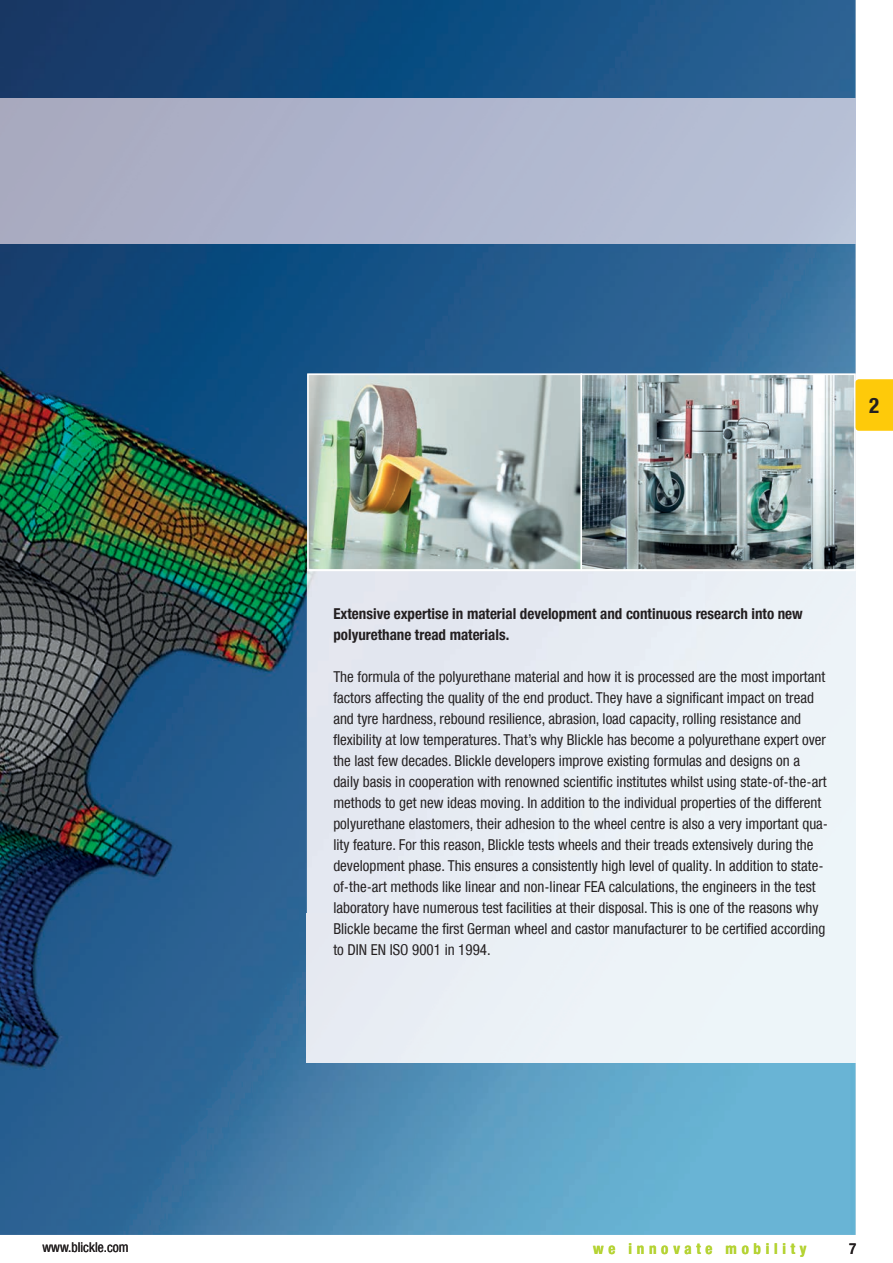
<style>
.page{position:relative;width:893px;height:1263px;background:#fff}
.page>*{position:absolute;margin:0;border:0;box-sizing:border-box;transform-origin:0 0}
.t1{font:700 21px "Blickle Sans Global";color:#231f20}
.t2{font:15px/21px "Blickle Sans Global";color:#231f20}
.t3{font:700 15px/21px "Blickle Sans Global";color:#231f20}
.t4{font:700 15px "Blickle Sans Global";letter-spacing:.315em;color:#b5d334}
.t5{font:500 15px "Blickle Sans Global";color:#231f20}
.t6{font:13.5px "Blickle Sans Global";color:#231f20}
</style>
<div class="page">
<img style="left:0;top:0;width:855px;height:1235px">
<img style="left:307px;top:374px;width:273px;height:195px">
<img style="left:0;top:98px;width:855px;height:145px">
<img style="left:580px;top:374px;width:275px;height:195px">
<div style="left:855px;top:379px;width:38px;height:52px;background:#feca0a"></div>
<svg style="left:307px;top:569px;width:549px;height:493px;background:#e8eef4"></svg>
<h1 class="t1" style="left:869px;top:393px;width:12px">2</h1>
<p class="t3" style="left:333px;top:604px;width:471px">Extensive expertise in material development and continuous research into new polyurethane tread materials.</p>
<p class="t2" style="left:333px;top:667px;width:496px">The formula of the polyurethane material and how it is processed are the most important factors affecting the quality of the end product. They have a significant impact on tread and tyre hardness, rebound resilience, abrasion, load capacity, rolling resistance and flexibility at low temperatures. That’s why Blickle has become a polyurethane expert over the last few decades. Blickle developers improve existing formulas and designs on a daily basis in cooperation with renowned scientific institutes whilst using state-of-the-art methods to get new ideas moving. In addition to the individual properties of the different polyurethane elastomers, their adhesion to the wheel centre is also a very important qua&shy;lity feature. For this reason, Blickle tests wheels and their treads extensively during the development phase. This ensures a consistently high level of quality. In addition to state&shy;of-the-art methods like linear and non-linear FEA calculations, the engineers in the test laboratory have numerous test facilities at their disposal. This is one of the reasons why Blickle became the first German wheel and castor manufacturer to be certified according to DIN EN ISO 9001 in 1994.</p>
<p class="t6" style="left:43px;top:1240px;width:87px">www.blickle.com</p>
<p class="t4" style="left:593px;top:1240px;width:215px">we innovate mobility</p>
<p class="t5" style="left:849px;top:1240px;width:9px">7</p>
</div>
